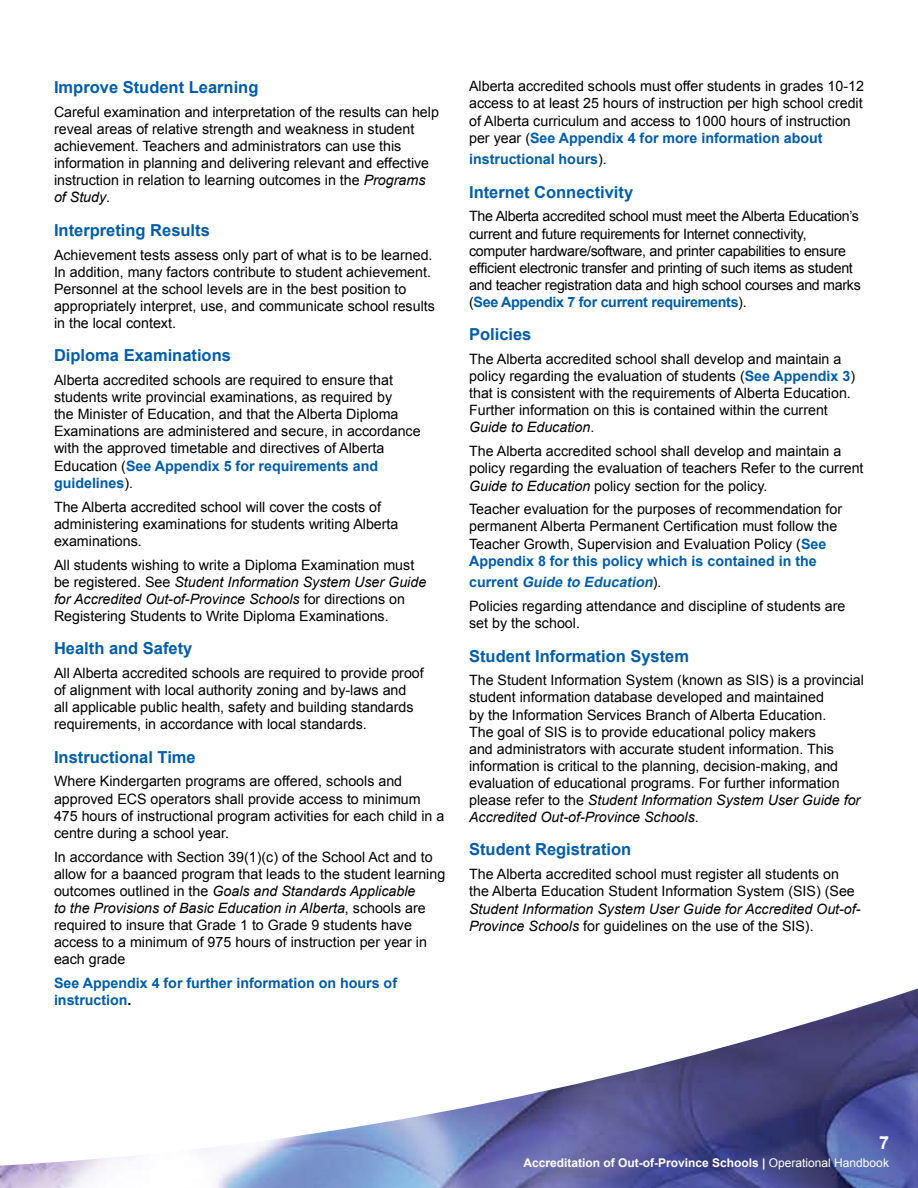
<style>
.page{position:relative;width:918px;height:1188px;background:#fff}
.page>*{position:absolute;margin:0;border:0;box-sizing:border-box;transform-origin:0 0}
.t1{font:700 18px "Arial";color:#fff}
.t2{font:700 16.5px "Arial";color:#005daa}
.t3{font:14.25px/17.1px "Arial";color:#000}
.t4{font:14.25px/17.1px "Arial";letter-spacing:-.02em;color:#000}
.t5{font:italic 14.25px/17.1px "Arial";color:#000}
.t6{font:700 14.25px/17.1px "Arial";color:#005daa}
.t7{font:700 12px "Arial";color:#fff}
.s1{font-style:italic}
.s2{font-weight:700;color:#005daa}
.s3{color:#000}
.s4{font-weight:400;color:#000}
.s5{font-weight:700;font-style:italic;color:#005daa}
.s6{font-style:normal}
.s7{font-weight:400}
</style>
<div class="page">
<img style="left:0;top:988px;width:918px;height:200px">
<p class="t2" style="left:54px;top:78px;width:206px">Improve Student Learning</p>
<p class="t3" style="left:54px;top:103px;width:386px">Careful examination and interpretation of the results can help reveal areas of relative strength and weakness in student achievement. Teachers and administrators can use this information in planning and delivering relevant and effective instruction in relation to learning outcomes in the <span class="s1">Programs of Study</span>.</p>
<p class="t2" style="left:54px;top:221px;width:157px">Interpreting Results</p>
<p class="t3" style="left:54px;top:246px;width:382px">Achievement tests assess only part of what is to be learned.<br>In addition, many factors contribute to student achievement.<br>Personnel at the school levels are in the best position to appropriately interpret, use, and communicate school results in the local context.</p>
<p class="t2" style="left:54px;top:346px;width:178px">Diploma Examinations</p>
<p class="t3" style="left:54px;top:372px;width:368px">Alberta accredited schools are required to ensure that students write provincial examinations, as required by<br>the Minister of Education, and that the Alberta Diploma Examinations are administered and secure, in accordance with the approved timetable and directives of Alberta Education (<span class="s2">See Appendix 5 for requirements and guidelines</span>).</p>
<p class="t3" style="left:54px;top:498px;width:346px">The Alberta accredited school will cover the costs of administering examinations for students writing Alberta examinations.</p>
<p class="t3" style="left:54px;top:556px;width:374px">All students wishing to write a Diploma Examination must be registered. See <span class="s1">Student Information System User Guide for Accredited Out-of-Province Schools</span> for directions on Registering Students to Write Diploma Examinations.</p>
<p class="t2" style="left:54px;top:639px;width:140px">Health and Safety</p>
<p class="t3" style="left:54px;top:664px;width:371px">All Alberta accredited schools are required to provide proof of alignment with local authority zoning and by-laws and all applicable public health, safety and building standards requirements, in accordance with local standards.</p>
<p class="t2" style="left:54px;top:748px;width:143px">Instructional Time</p>
<p class="t3" style="left:54px;top:773px;width:392px">Where Kindergarten programs are offered, schools and approved ECS operators shall provide access to minimum 475 hours of instructional program activities for each child in a centre during a school year.</p>
<p class="t3" style="left:54px;top:848px;width:393px">In accordance with Section 39(1)(c) of the School Act and to allow for a baanced program that leads to the student learning outcomes outlined in the <span class="s1">Goals and Standards Applicable<br>to the Provisions of Basic Education in Alberta</span>, schools are required to insure that Grade 1 to Grade 9 students have access to a minimum of 975 hours of instruction per year in each grade</p>
<p class="t6" style="left:54px;top:975px;width:345px">See Appendix 4 for further information on hours of instruction<span class="s3">.</span></p>
<p class="t3" style="left:469px;top:78px;width:396px">Alberta accredited schools must offer students in grades 10-12 access to at least 25 hours of instruction per high school credit of Alberta curriculum and access to 1000 hours of instruction per year (<span class="s2">See Appendix 4 for more information about</span></p>
<p class="t6" style="left:469px;top:151px;width:139px">instructional hours<span class="s4">).</span></p>
<p class="t2" style="left:469px;top:183px;width:166px">Internet Connectivity</p>
<p class="t4" style="left:469px;top:208px;width:393px">The Alberta accredited school must meet the Alberta Education’s current and future requirements for Internet connectivity, computer hardware/software, and printer capabilities to ensure efficient electronic transfer and printing of such items as student and teacher registration data and high school courses and marks (<span class="s2">See Appendix 7 for current requirements</span>).</p>
<p class="t2" style="left:469px;top:325px;width:64px">Policies</p>
<p class="t3" style="left:469px;top:351px;width:388px">The Alberta accredited school shall develop and maintain a policy regarding the evaluation of students (<span class="s2">See Appendix 3</span>) that is consistent with the requirements of Alberta Education.<br>Further information on this is contained within the current <span class="s1">Guide to Education</span>.</p>
<p class="t3" style="left:469px;top:443px;width:396px">The Alberta accredited school shall develop and maintain a policy regarding the evaluation of teachers Refer to the current<br><span class="s1">Guide to Education</span> policy section for the policy.</p>
<p class="t3" style="left:469px;top:501px;width:375px">Teacher evaluation for the purposes of recommendation for permanent Alberta Permanent Certification must follow the Teacher Growth, Supervision and Evaluation Policy (<span class="s2">See Appendix 8 for this policy which is contained in the</span></p>
<p class="t3" style="left:469px;top:570px;width:378px;line-height:23.9px"><span class="s2">c u r re n t</span> <span class="s5">Guide to Education</span>) .<br>Policies regarding attendance and discipline of students are</p>
<p class="t3" style="left:469px;top:615px;width:112px">set by the school.</p>
<p class="t2" style="left:469px;top:646px;width:222px">Student Information System</p>
<p class="t3" style="left:469px;top:672px;width:396px">The Student Information System (known as SIS) is a provincial student information database developed and maintained<br>by the Information Services Branch of Alberta Education.<br>The goal of SIS is to provide educational policy makers<br>and administrators with accurate student information. This information is critical to the planning, decision-making, and evaluation of educational programs. For further information please refer to the <span class="s1">Student Information System User Guide for Accredited Out-of-Province Schools</span>.</p>
<p class="t2" style="left:469px;top:840px;width:164px">Student Registration</p>
<p class="t3" style="left:469px;top:866px;width:387px">The Alberta accredited school must register all students on the Alberta Education Student Information System (SIS) (See</p>
<p class="t5" style="left:469px;top:900px;width:393px">Student Information System User Guide for Accredited Out-of-<br>Province Schools <span class="s6">for guidelines on the use of the SIS).</span></p>
<p class="t1" style="left:879px;top:1132px;width:12px">7</p>
<p class="t7" style="left:524px;top:1156px;width:367px">Accreditation of Out-of-Province Schools | <span class="s7">Operational Handbook</span></p>
</div>
